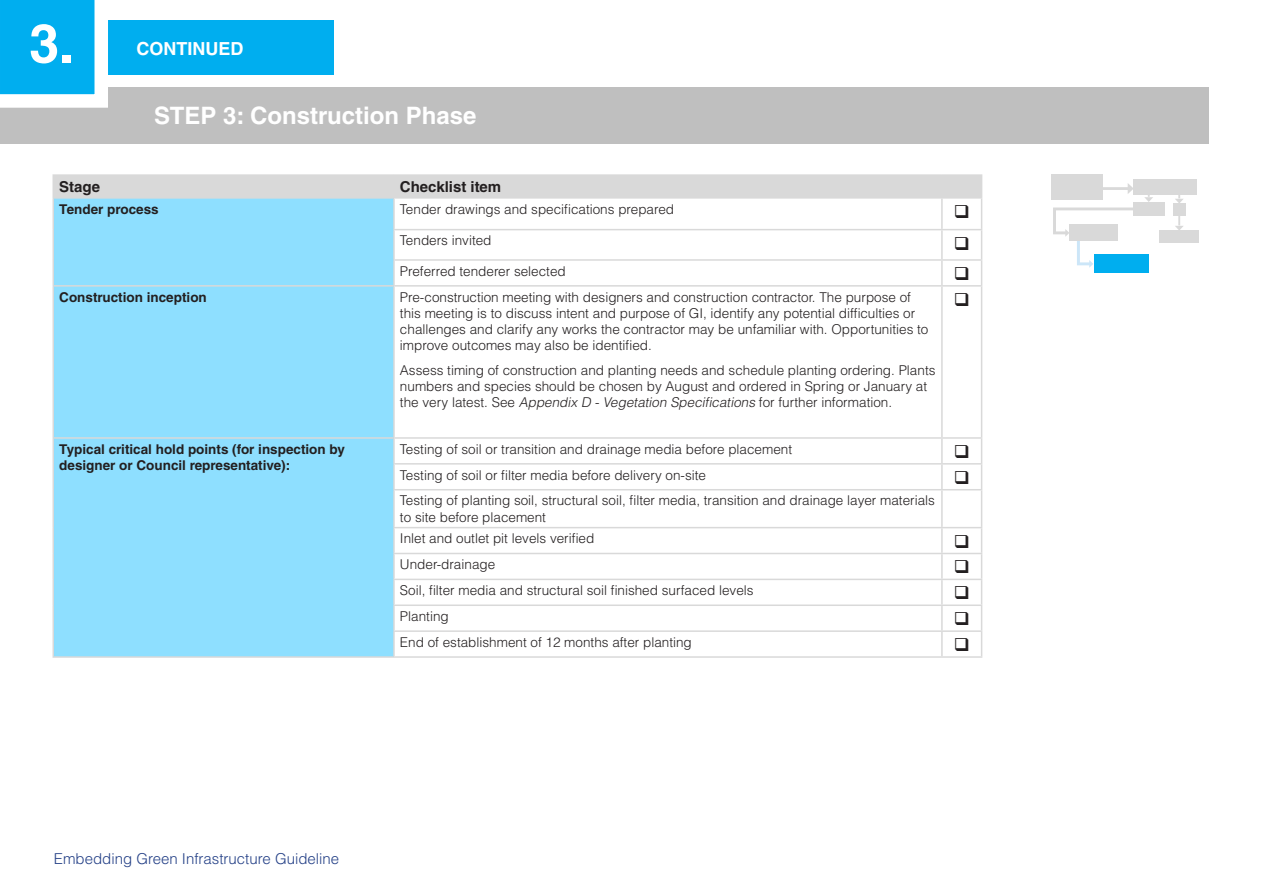
<style>
.page{position:relative;width:1263px;height:893px;background:#fff}
.page>*{position:absolute;margin:0;border:0;box-sizing:border-box;transform-origin:0 0}
.t1{font:700 54px "Helvetica LT Std";color:#fff}
.GI_Step_Heading{font:700 24px "Helvetica LT Std";color:#fff}
.t2{font:700 18px "Helvetica LT Std";color:#fff}
.t3{font:300 15px "Helvetica LT Std";color:#254187}
.GI_Body_text{font:700 15px "Helvetica LT Std";color:#231f20}
.GI_Table_text{font:300 13.5px/16.2px "Helvetica LT Std";color:#231f20}
.GI_Table_text-2{font:700 13.5px/16.2px "Helvetica LT Std";color:#231f20}
.s1{font-style:italic}
</style>
<div class="page">
<div style="left:47px;top:21px;width:287px;height:54px;background:#00aeef"></div>
<div style="left:0;top:88px;width:1209px;height:56px;background:#bfbfbf"></div>
<svg style="left:0;top:0;width:108px;height:108px"></svg>
<div style="left:54px;top:199px;width:339px;height:457px;background:#8edfff"></div>
<hr style="left:53px;top:174px;width:341px;height:2px;background:#d9d9d9">
<hr style="left:394px;top:174px;width:548px;height:2px;background:#d9d9d9">
<hr style="left:942px;top:174px;width:40px;height:2px;background:#d9d9d9">
<div style="left:53px;top:176px;width:929px;height:21px;background:#d9d9d9"></div>
<hr style="left:53px;top:197px;width:341px;height:2px;background:#d9d9d9">
<hr style="left:53px;top:199px;width:1px;height:31px;background:#d9d9d9">
<hr style="left:981px;top:199px;width:1px;height:30px;background:#d9d9d9">
<hr style="left:53px;top:230px;width:1px;height:30px;background:#d9d9d9">
<hr style="left:393px;top:229px;width:549px;height:1px;background:#d9d9d9">
<hr style="left:942px;top:229px;width:40px;height:1px;background:#d9d9d9">
<svg style="left:53px;top:260px;width:1px;height:25px"></svg>
<hr style="left:393px;top:259px;width:549px;height:2px;background:#d9d9d9">
<hr style="left:942px;top:259px;width:40px;height:2px;background:#d9d9d9">
<svg style="left:981px;top:230px;width:1px;height:55px"></svg>
<hr style="left:53px;top:285px;width:341px;height:2px;background:#d9d9d9">
<hr style="left:53px;top:287px;width:1px;height:150px;background:#d9d9d9">
<hr style="left:981px;top:287px;width:1px;height:150px;background:#d9d9d9">
<hr style="left:53px;top:437px;width:341px;height:2px;background:#d9d9d9">
<svg style="left:53px;top:439px;width:1px;height:51px"></svg>
<svg style="left:981px;top:439px;width:1px;height:50px"></svg>
<hr style="left:53px;top:490px;width:1px;height:38px;background:#d9d9d9">
<hr style="left:981px;top:490px;width:1px;height:37px;background:#d9d9d9">
<svg style="left:53px;top:528px;width:1px;height:128px"></svg>
<svg style="left:981px;top:528px;width:1px;height:128px"></svg>
<hr style="left:53px;top:656px;width:341px;height:2px;background:#d9d9d9">
<hr style="left:394px;top:197px;width:548px;height:2px;background:#d9d9d9">
<hr style="left:393px;top:199px;width:2px;height:30px;background:#d9d9d9">
<hr style="left:942px;top:197px;width:40px;height:2px;background:#d9d9d9">
<hr style="left:941px;top:199px;width:2px;height:30px;background:#d9d9d9">
<hr style="left:393px;top:230px;width:2px;height:29px;background:#d9d9d9">
<hr style="left:941px;top:230px;width:2px;height:29px;background:#d9d9d9">
<hr style="left:393px;top:261px;width:2px;height:24px;background:#d9d9d9">
<hr style="left:941px;top:261px;width:2px;height:24px;background:#d9d9d9">
<hr style="left:394px;top:285px;width:548px;height:2px;background:#d9d9d9">
<hr style="left:393px;top:287px;width:2px;height:150px;background:#d9d9d9">
<hr style="left:942px;top:285px;width:40px;height:2px;background:#d9d9d9">
<hr style="left:941px;top:287px;width:2px;height:150px;background:#d9d9d9">
<hr style="left:394px;top:437px;width:548px;height:2px;background:#d9d9d9">
<hr style="left:393px;top:439px;width:2px;height:24px;background:#d9d9d9">
<hr style="left:942px;top:437px;width:40px;height:2px;background:#d9d9d9">
<hr style="left:941px;top:439px;width:2px;height:24px;background:#d9d9d9">
<hr style="left:393px;top:463px;width:549px;height:2px;background:#d9d9d9">
<hr style="left:393px;top:465px;width:2px;height:24px;background:#d9d9d9">
<hr style="left:942px;top:463px;width:40px;height:2px;background:#d9d9d9">
<hr style="left:941px;top:465px;width:2px;height:24px;background:#d9d9d9">
<hr style="left:393px;top:489px;width:549px;height:1px;background:#d9d9d9">
<hr style="left:393px;top:490px;width:2px;height:37px;background:#d9d9d9">
<hr style="left:942px;top:489px;width:40px;height:1px;background:#d9d9d9">
<hr style="left:941px;top:490px;width:2px;height:37px;background:#d9d9d9">
<hr style="left:393px;top:527px;width:549px;height:1px;background:#d9d9d9">
<hr style="left:393px;top:528px;width:2px;height:25px;background:#d9d9d9">
<hr style="left:942px;top:527px;width:40px;height:1px;background:#d9d9d9">
<hr style="left:941px;top:528px;width:2px;height:25px;background:#d9d9d9">
<hr style="left:393px;top:553px;width:549px;height:1px;background:#d9d9d9">
<hr style="left:393px;top:554px;width:2px;height:25px;background:#d9d9d9">
<hr style="left:942px;top:553px;width:40px;height:1px;background:#d9d9d9">
<hr style="left:941px;top:554px;width:2px;height:25px;background:#d9d9d9">
<hr style="left:393px;top:579px;width:549px;height:1px;background:#d9d9d9">
<hr style="left:393px;top:580px;width:2px;height:24px;background:#d9d9d9">
<hr style="left:942px;top:579px;width:40px;height:1px;background:#d9d9d9">
<hr style="left:941px;top:580px;width:2px;height:24px;background:#d9d9d9">
<hr style="left:393px;top:604px;width:549px;height:2px;background:#d9d9d9">
<hr style="left:393px;top:606px;width:2px;height:24px;background:#d9d9d9">
<hr style="left:942px;top:604px;width:40px;height:2px;background:#d9d9d9">
<hr style="left:941px;top:606px;width:2px;height:24px;background:#d9d9d9">
<hr style="left:393px;top:630px;width:549px;height:2px;background:#d9d9d9">
<hr style="left:393px;top:632px;width:2px;height:24px;background:#d9d9d9">
<hr style="left:942px;top:630px;width:40px;height:2px;background:#d9d9d9">
<hr style="left:941px;top:632px;width:2px;height:24px;background:#d9d9d9">
<hr style="left:394px;top:656px;width:548px;height:2px;background:#d9d9d9">
<hr style="left:942px;top:656px;width:40px;height:2px;background:#d9d9d9">
<svg style="left:1175px;top:195px;width:9px;height:9px"></svg>
<svg style="left:1144px;top:195px;width:9px;height:7px"></svg>
<hr style="left:1100px;top:187px;width:28px;height:3px;background:#d9d9d9">
<svg style="left:1128px;top:183px;width:5px;height:11px"></svg>
<div style="left:1051px;top:175px;width:52px;height:25px;background:#d9d9d9"></div>
<div style="left:1133px;top:180px;width:63px;height:15px;background:#d9d9d9"></div>
<div style="left:1094px;top:254px;width:54px;height:18px;background:#00aeef"></div>
<svg style="left:1175px;top:216px;width:9px;height:15px"></svg>
<div style="left:1173px;top:204px;width:12px;height:12px;background:#d9d9d9"></div>
<div style="left:1159px;top:231px;width:40px;height:12px;background:#d9d9d9"></div>
<div style="left:1133px;top:202px;width:32px;height:13px;background:#d9d9d9"></div>
<svg style="left:1053px;top:208px;width:80px;height:60px"></svg>
<p class="t1" style="left:29px;top:11px;width:47px">3.</p>
<p class="t2" style="left:136px;top:37px;width:108px">CONTINUED</p>
<p class="GI_Step_Heading" style="left:154px;top:101px;width:324px">STEP 3: Construction Phase</p>
<p class="GI_Body_text" style="left:59px;top:177px;width:42px">Stage</p>
<p class="GI_Body_text" style="left:400px;top:177px;width:103px">Checklist item</p>
<p class="GI_Table_text-2" style="left:59px;top:200px;width:101px">Tender process</p>
<p class="GI_Table_text" style="left:400px;top:201px;width:276px">Tender drawings and specifications prepared</p>
<p class="GI_Table_text" style="left:400px;top:232px;width:93px">Tenders invited</p>
<p class="GI_Table_text" style="left:400px;top:263px;width:167px">Preferred tenderer selected</p>
<p class="GI_Table_text-2" style="left:59px;top:288px;width:149px">Construction inception</p>
<p class="GI_Table_text" style="left:400px;top:289px;width:530px">Pre-construction meeting with designers and construction contractor. The purpose of this meeting is to discuss intent and purpose of GI, identify any potential difficulties or challenges and clarify any works the contractor may be unfamiliar with. Opportunities to improve outcomes may also be identified.</p>
<p class="GI_Table_text" style="left:400px;top:362px;width:537px">Assess timing of construction and planting needs and schedule planting ordering. Plants numbers and species should be chosen by August and ordered in Spring or January at the very latest. See <span class="s1">Appendix D - Vegetation Specifications</span> for further information.</p>
<p class="GI_Table_text-2" style="left:59px;top:441px;width:287px">Typical critical hold points (for inspection by designer or Council representative):</p>
<p class="GI_Table_text" style="left:400px;top:441px;width:394px">Testing of soil or transition and drainage media before placement</p>
<p class="GI_Table_text" style="left:400px;top:466px;width:308px">Testing of soil or filter media before delivery on-site</p>
<p class="GI_Table_text" style="left:400px;top:492px;width:536px">Testing of planting soil, structural soil, filter media, transition and drainage layer materials to site before placement</p>
<p class="GI_Table_text" style="left:400px;top:530px;width:196px">Inlet and outlet pit levels verified</p>
<p class="GI_Table_text" style="left:400px;top:556px;width:97px">Under-drainage</p>
<p class="GI_Table_text" style="left:400px;top:582px;width:355px">Soil, filter media and structural soil finished surfaced levels</p>
<p class="GI_Table_text" style="left:400px;top:608px;width:50px">Planting</p>
<p class="GI_Table_text" style="left:400px;top:634px;width:293px">End of establishment of 12 months after planting</p>
<p class="t3" style="left:54px;top:850px;width:287px">Embedding Green Infrastructure Guideline</p>
</div>
